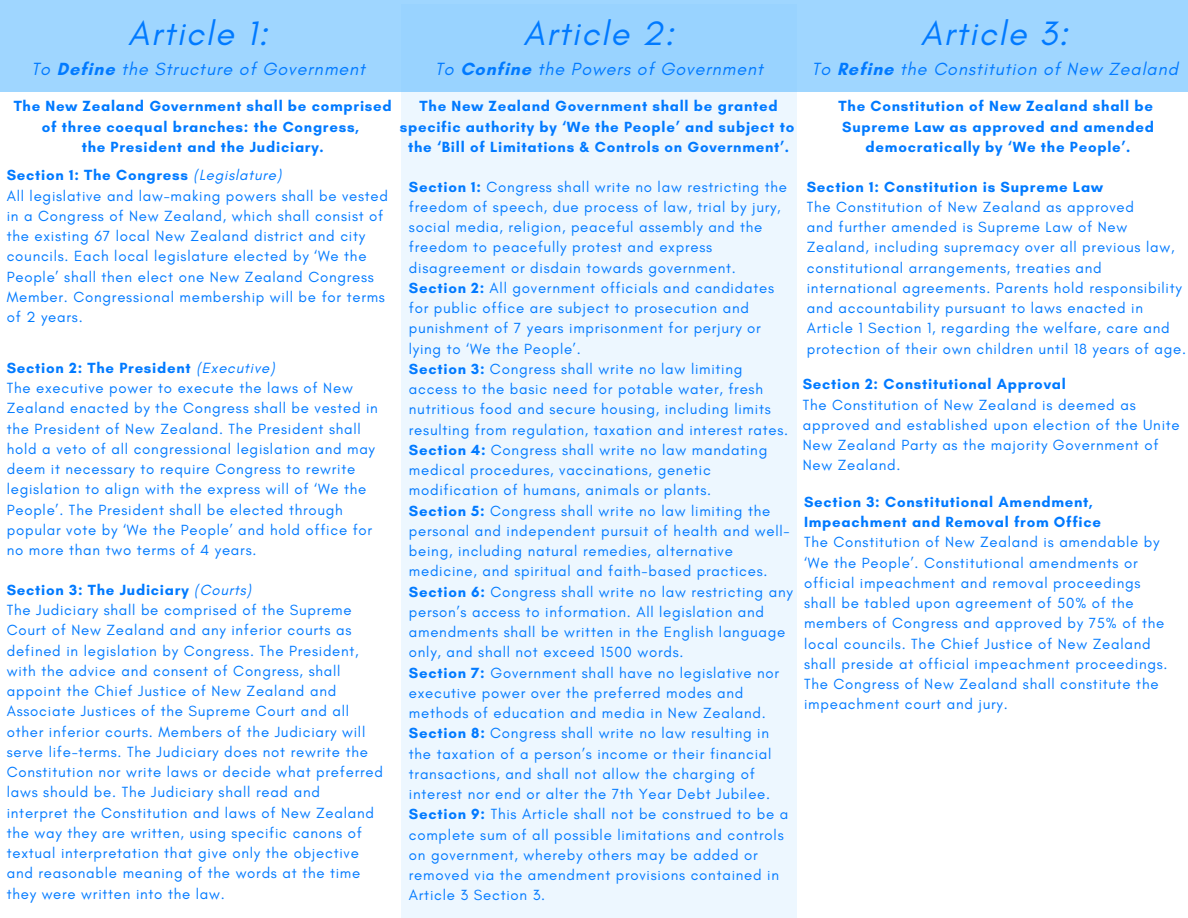
<style>
.page{position:relative;width:1188px;height:918px;background:#fff}
.page>*{position:absolute;margin:0;border:0;box-sizing:border-box;transform-origin:0 0}
.t1{font:italic 34.5px "Glacial Indifference";letter-spacing:.05em;color:#017aff}
.t2{font:italic 18px "Glacial Indifference";letter-spacing:.05em;color:#017aff}
.t3{font:15px/20.2px "Glacial Indifference";letter-spacing:.05em;color:#017aff}
.t4{font:700 15px/20.2px "Glacial Indifference";letter-spacing:.05em;color:#017aff;text-align:center}
.s1{font-weight:700;font-style:normal}
.s2{font-weight:400;font-style:italic}
.s3{font-weight:700}
</style>
<div class="page">
<div style="left:401px;top:5px;width:396px;height:913px;background:#edf7ff"></div>
<div style="left:0;top:0;width:1188px;height:92px;background:#9fd6ff"></div>
<h1 class="t1" style="left:128px;top:12px;width:141px">Article 1:</h1>
<h1 class="t2" style="left:32px;top:58px;width:335px">To <span class="s1">Define</span> the Structure of Government</h1>
<p class="t4" style="left:14px;top:96px;width:380px">The New Zealand Government shall be comprised of three coequal branches: the Congress,<br>the President and the Judiciary.</p>
<p class="t4" style="left:7px;top:165px;width:276px">Section 1: The Congress <span class="s2">(Legislature)</span></p>
<p class="t3" style="left:7px;top:185px;width:383px">All legislative and law-making powers shall be vested in a Congress of New Zealand, which shall consist of the existing 67 local New Zealand district and city councils. Each local legislature elected by ‘We the People’ shall then elect one New Zealand Congress Member. Congressional membership will be for terms of 2 years.</p>
<p class="t4" style="left:7px;top:358px;width:269px">Section 2: The President <span class="s2">(Executive)</span></p>
<p class="t3" style="left:7px;top:378px;width:373px">The executive power to execute the laws of New Zealand enacted by the Congress shall be vested in the President of New Zealand. The President shall hold a veto of all congressional legislation and may deem it necessary to require Congress to rewrite legislation to align with the express will of ‘We the People’. The President shall be elected through popular vote by ‘We the People’ and hold office for no more than two terms of 4 years.</p>
<p class="t4" style="left:7px;top:579px;width:246px">Section 3: The Judiciary <span class="s2">(Courts)</span></p>
<p class="t3" style="left:7px;top:600px;width:378px">The Judiciary shall be comprised of the Supreme Court of New Zealand and any inferior courts as defined in legislation by Congress. The President, with the advice and consent of Congress, shall appoint the Chief Justice of New Zealand and Associate Justices of the Supreme Court and all other inferior courts. Members of the Judiciary will serve life-terms. The Judiciary does not rewrite the Constitution nor write laws or decide what preferred laws should be. The Judiciary shall read and interpret the Constitution and laws of New Zealand the way they are written, using specific canons of textual interpretation that give only the objective and reasonable meaning of the words at the time they were written into the law.</p>
<p class="t1" style="left:523px;top:12px;width:152px">Article 2:</p>
<p class="t2" style="left:435px;top:58px;width:330px">To <span class="s1">Confine</span> the Powers of Government</p>
<h1 class="t4" style="left:400px;top:96px;width:396px">The New Zealand Government shall be granted specific authority by ‘We the People’ and subject to the ‘Bill of Limitations &amp; Controls on Government’.</h1>
<h2 class="t3" style="left:409px;top:176px;width:380px"><span class="s3">Section 1:</span> Congress shall write no law restricting the freedom of speech, due process of law, trial by jury, social media, religion, peaceful assembly and the freedom to peacefully protest and express disagreement or disdain towards government.</h2>
<h2 class="t3" style="left:409px;top:277px;width:367px"><span class="s3">Section 2:</span> All government officials and candidates for public office are subject to prosecution and punishment of 7 years imprisonment for perjury or lying to ‘We the People’.</h2>
<p class="t3" style="left:409px;top:358px;width:381px"><span class="s3">Section 3:</span> Congress shall write no law limiting access to the basic need for potable water, fresh nutritious food and secure housing, including limits resulting from regulation, taxation and interest rates.</p>
<p class="t3" style="left:409px;top:439px;width:360px"><span class="s3">Section 4:</span> Congress shall write no law mandating medical procedures, vaccinations, genetic modification of humans, animals or plants.</p>
<p class="t3" style="left:409px;top:500px;width:382px"><span class="s3">Section 5:</span> Congress shall write no law limiting the personal and independent pursuit of health and well&shy;being, including natural remedies, alternative medicine, and spiritual and faith-based practices.</p>
<p class="t3" style="left:409px;top:581px;width:385px"><span class="s3">Section 6:</span> Congress shall write no law restricting any person’s access to information. All legislation and amendments shall be written in the English language only, and shall not exceed 1500 words.</p>
<p class="t3" style="left:409px;top:662px;width:372px"><span class="s3">Section 7:</span> Government shall have no legislative nor executive power over the preferred modes and methods of education and media in New Zealand.</p>
<p class="t3" style="left:409px;top:723px;width:364px"><span class="s3">Section 8:</span> Congress shall write no law resulting in the taxation of a person’s income or their financial transactions, and shall not allow the charging of interest nor end or alter the 7th Year Debt Jubilee.</p>
<h1 class="t3" style="left:409px;top:804px;width:381px"><span class="s3">Section 9:</span> This Article shall not be construed to be a complete sum of all possible limitations and controls on government, whereby others may be added or removed via the amendment provisions contained in Article 3 Section 3.</h1>
<p class="t1" style="left:921px;top:12px;width:149px">Article 3:</p>
<p class="t2" style="left:812px;top:58px;width:368px">To <span class="s1">Refine</span> the Constitution of New Zealand</p>
<h2 class="t4" style="left:839px;top:96px;width:317px">The Constitution of New Zealand shall be<br>Supreme Law as approved and amended democratically by ‘We the People’.</h2>
<p class="t4" style="left:807px;top:176px;width:298px">Section 1: Constitution is Supreme Law</p>
<p class="t3" style="left:807px;top:196px;width:329px">The Constitution of New Zealand as approved</p>
<p class="t3" style="left:807px;top:217px;width:381px">and further amended is Supreme Law of New Zealand, including supremacy over all previous law, constitutional arrangements, treaties and international agreements. Parents hold responsibility and accountability pursuant to laws enacted in Article 1 Section 1, regarding the welfare, care and protection of their own children until 18 years of age.</p>
<p class="t4" style="left:803px;top:374px;width:265px">Section 2: Constitutional Approval</p>
<p class="t3" style="left:803px;top:394px;width:378px">The Constitution of New Zealand is deemed as approved and established upon election of the Unite New Zealand Party as the majority Government of New Zealand.</p>
<p class="t4" style="left:804px;top:492px;width:299px;text-align:left">Section 3: Constitutional Amendment,<br>Impeachment and Removal from Office</p>
<p class="t3" style="left:804px;top:532px;width:365px">The Constitution of New Zealand is amendable by ‘We the People’. Constitutional amendments or official impeachment and removal proceedings shall be tabled upon agreement of 50% of the members of Congress and approved by 75% of the local councils. The Chief Justice of New Zealand shall preside at official impeachment proceedings.<br>The Congress of New Zealand shall constitute the impeachment court and jury.</p>
</div>
